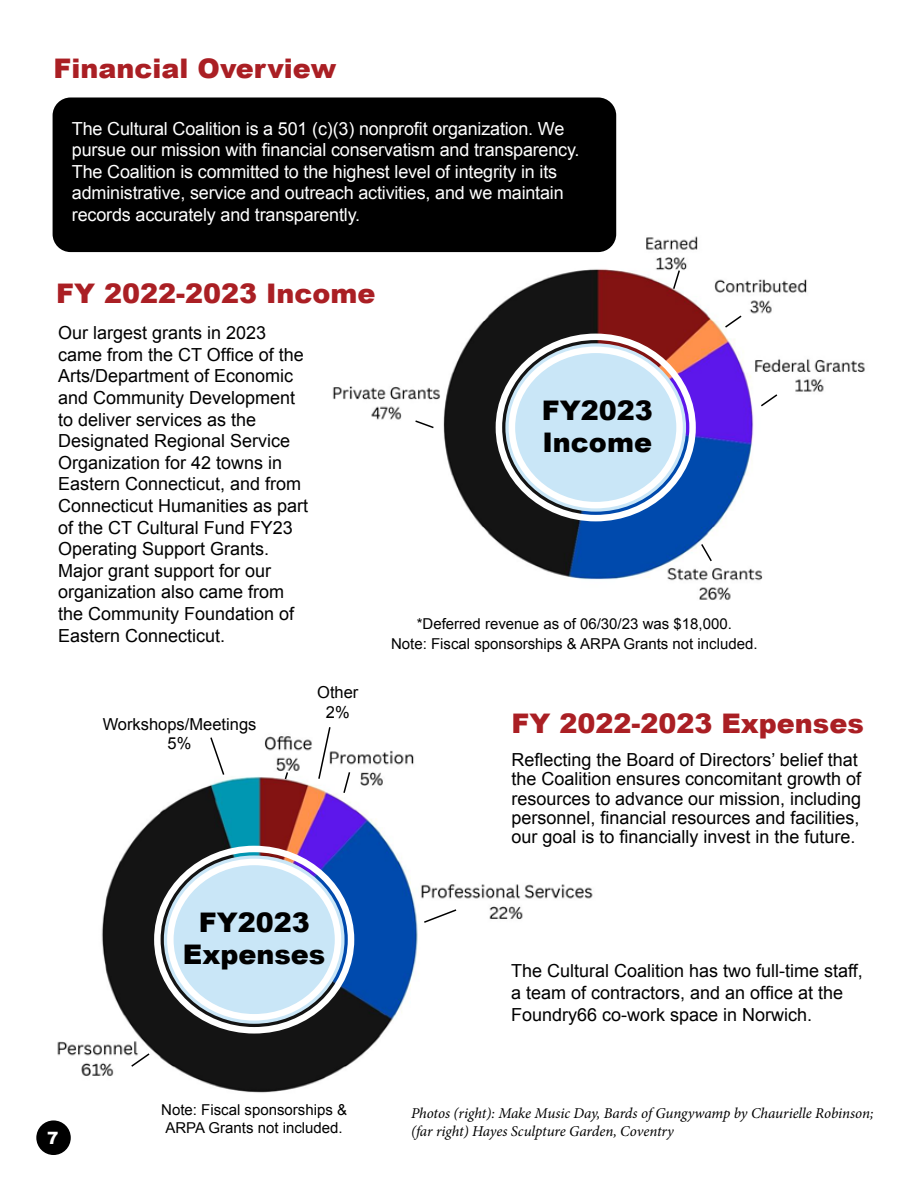
<style>
.page{position:relative;width:918px;height:1188px;background:#fff}
.page>*{position:absolute;margin:0;border:0;box-sizing:border-box;transform-origin:0 0}
.t1{font:900 27px "Arial";color:#aa1f24}
.t2{font:900 27px/32.4px "Arial";color:#000}
.t3{font:18px/21.6px "Arial";color:#000}
.t4{font:18px/21.6px "Arial";letter-spacing:-.01em;color:#fff}
.t5{font:900 16.95px "Arial";color:#fff}
.t6{font:16.5px/19.8px "Arial";color:#000;text-align:center}
.t7{font:15px/18px "Arial";color:#000}
.t8{font:italic 15px/18px "Minion Pro";letter-spacing:-.01em;color:#000}
</style>
<div class="page">
<img style="left:57px;top:736px;width:536px;height:357px">
<img style="left:324px;top:219px;width:541px;height:381px">
<div style="left:53px;top:98px;width:563px;height:154px;background:#000;border-radius:18px"></div>
<div style="left:36px;top:1120px;width:35px;height:35px;background:#000;border-radius:50%"></div>
<div style="left:505px;top:343px;width:181px;height:169px;background:#c9e6f7;border-radius:50%"></div>
<div style="left:496px;top:334px;width:200px;height:187px;border:6px solid #fff;border-radius:50%"></div>
<div style="left:509px;top:347px;width:174px;height:161px;border:6px solid #fff;border-radius:50%"></div>
<div style="left:164px;top:855px;width:181px;height:169px;background:#c9e6f7;border-radius:50%"></div>
<div style="left:154px;top:846px;width:200px;height:188px;border:6px solid #fff;border-radius:50%"></div>
<div style="left:167px;top:859px;width:174px;height:162px;border:6px solid #fff;border-radius:50%"></div>
<svg style="left:700px;top:542px;width:13px;height:21px"></svg>
<svg style="left:414px;top:419px;width:21px;height:10px"></svg>
<svg style="left:759px;top:393px;width:20px;height:15px"></svg>
<svg style="left:723px;top:314px;width:20px;height:15px"></svg>
<svg style="left:672px;top:269px;width:9px;height:22px"></svg>
<svg style="left:130px;top:1052px;width:21px;height:16px"></svg>
<svg style="left:342px;top:770px;width:9px;height:25px"></svg>
<svg style="left:209px;top:736px;width:17px;height:40px"></svg>
<svg style="left:317px;top:727px;width:15px;height:53px"></svg>
<svg style="left:422px;top:908px;width:36px;height:16px"></svg>
<svg style="left:284px;top:771px;width:5px;height:10px"></svg>
<h1 class="t1" style="left:54px;top:49px;width:284px">Financial Overview</h1>
<p class="t4" style="left:72px;top:118px;width:509px">The Cultural Coalition is a 501 (c)(3) nonprofit organization. We pursue our mission with financial conservatism and transparency.<br>The Coalition is committed to the highest level of integrity in its administrative, service and outreach activities, and we maintain records accurately and transparently.</p>
<h1 class="t1" style="left:56px;top:274px;width:321px">FY 2022-2023 Income</h1>
<p class="t3" style="left:58px;top:322px;width:252px">Our largest grants in 2023 came from the CT Office of the<br>Arts/Department of Economic and Community Development to deliver services as the<br>Designated Regional Service<br>Organization for 42 towns in<br>Eastern Connecticut, and from<br>Connecticut Humanities as part of the CT Cultural Fund FY23<br>Operating Support Grants.<br>Major grant support for our organization also came from the Community Foundation of<br>Eastern Connecticut.</p>
<p class="t6" style="left:103px;top:714px;width:155px">Workshops/Meetings<br>5%</p>
<p class="t6" style="left:317px;top:683px;width:43px">Other<br>2%</p>
<h1 class="t2" style="left:542px;top:393px;width:113px">FY2023<br>Income</h1>
<p class="t7" style="left:391px;top:614px;width:368px;line-height:19.8px;text-align:center">*Deferred revenue as of 06/30/23 was $18,000.<br>Note: Fiscal sponsorships &amp; ARPA Grants not included.</p>
<h1 class="t1" style="left:511px;top:703px;width:354px">FY 2022-2023 Expenses</h1>
<p class="t3" style="left:511px;top:750px;width:351px;line-height:19.5px">Reflecting the Board of Directors’ belief that the Coalition ensures concomitant growth of resources to advance our mission, including personnel, financial resources and facilities, our goal is to financially invest in the future.</p>
<h1 class="t2" style="left:183px;top:905px;width:144px;text-align:center">FY2023<br>Expenses</h1>
<p class="t3" style="left:511px;top:961px;width:353px">The Cultural Coalition has two full-time staff, a team of contractors, and an office at the<br>Foundry66 co-work space in Norwich.</p>
<p class="t5" style="left:47px;top:1125px;width:13px">7</p>
<p class="t7" style="left:161px;top:1101px;width:187px">Note: Fiscal sponsorships &amp;<br>ARPA Grants not included.</p>
<p class="t8" style="left:411px;top:1104px;width:464px">Photos (right): Make Music Day, Bards of Gungywamp by Chaurielle Robinson; (far right) Hayes Sculpture Garden, Coventry</p>
</div>
